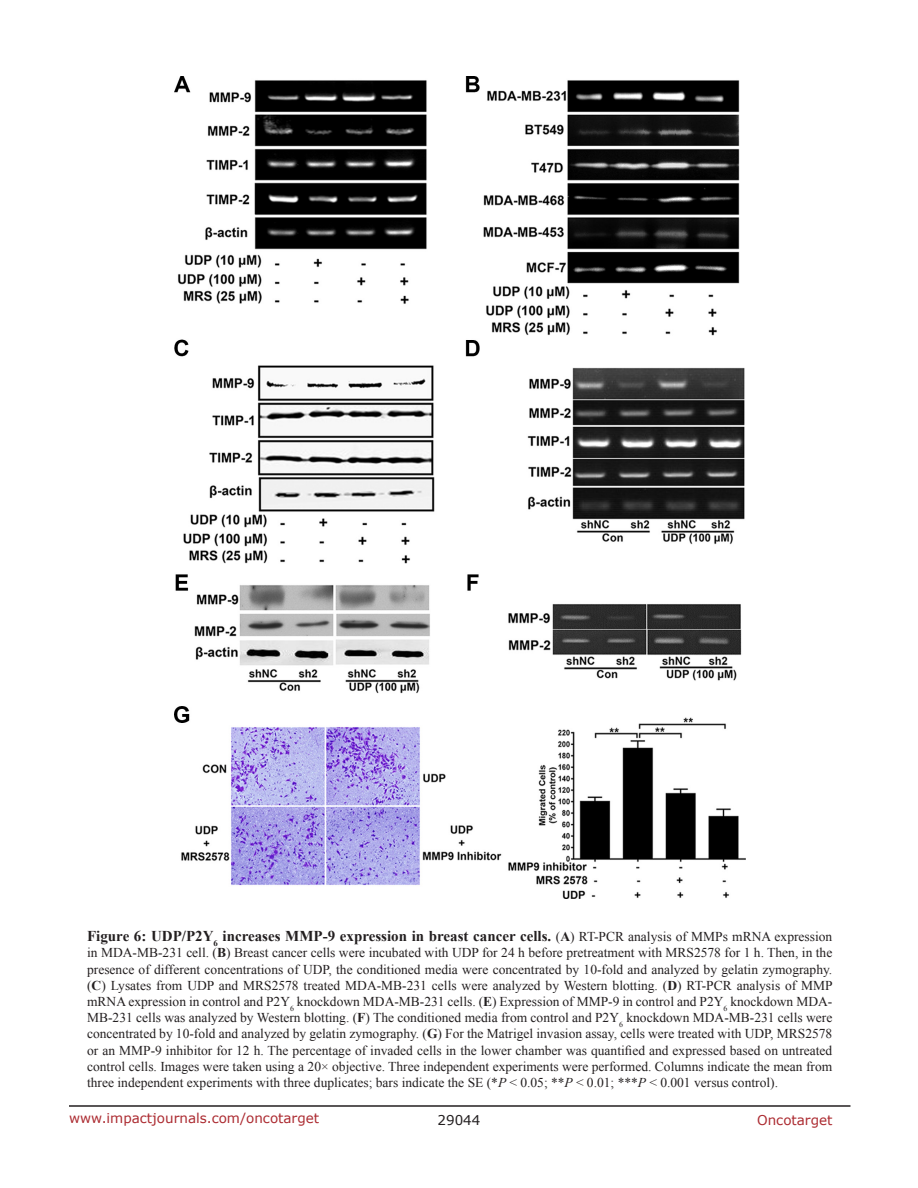
<style>
.page{position:relative;width:918px;height:1188px;background:#fff}
.page>*{position:absolute;margin:0;border:0;box-sizing:border-box;transform-origin:0 0}
.FigureText{font:700 15px "Times New Roman";color:#231f20}
.FigureText-2{font:13.5px/16.2px "Times New Roman";color:#231f20;text-align:justify}
.t1{font:13.5px "Verdana";color:#ac2b31}
.t2{font:13.5px "Verdana";color:#231f20}
.s1{font-weight:400;font-size:13.5px}
.s2{font-size:13.5px}
.s3{font-weight:700}
.s4{font-style:italic}
</style>
<div class="page">
<hr style="left:69px;top:1105px;width:781px;height:2px;background:#231f20">
<img style="left:174px;top:77px;width:571px;height:821px">
<p class="FigureText" style="left:87px;top:926px;width:747px">Figure 6: UDP/P2Y<sub>6</sub> increases MMP-9 expression in breast cancer cells. <span class="s1">(</span><span class="s2">A</span><span class="s1">) RT-PCR analysis of MMPs mRNA expression</span></p>
<p class="FigureText-2" style="left:87px;top:945px;width:747px">in MDA-MB-231 cell. (<span class="s3">B</span>) Breast cancer cells were incubated with UDP for 24 h before pretreatment with MRS2578 for 1 h. Then, in the presence of different concentrations of UDP, the conditioned media were concentrated by 10-fold and analyzed by gelatin zymography. (<span class="s3">C</span>) Lysates from UDP and MRS2578 treated MDA-MB-231 cells were analyzed by Western blotting. (<span class="s3">D</span>) RT-PCR analysis of MMP mRNA expression in control and P2Y<sub>6</sub> knockdown MDA-MB-231 cells. (<span class="s3">E</span>) Expression of MMP-9 in control and P2Y<sub>6</sub> knockdown MDA-MB-231 cells was analyzed by Western blotting. (<span class="s3">F</span>) The conditioned media from control and P2Y<sub>6</sub> knockdown MDA-MB-231 cells were concentrated by 10-fold and analyzed by gelatin zymography. (<span class="s3">G</span>) For the Matrigel invasion assay, cells were treated with UDP, MRS2578 or an MMP-9 inhibitor for 12 h. The percentage of invaded cells in the lower chamber was quantified and expressed based on untreated control cells. Images were taken using a 20× objective. Three independent experiments were performed. Columns indicate the mean from three independent experiments with three duplicates; bars indicate the SE (*<span class="s4">P</span> &lt; 0.05; **<span class="s4">P</span> &lt; 0.01; ***<span class="s4">P</span> &lt; 0.001 versus control).</p>
<p class="t1" style="left:69px;top:1109px;width:252px">www.impactjournals.com/oncotarget</p>
<p class="t2" style="left:438px;top:1111px;width:44px">29044</p>
<p class="t1" style="left:757px;top:1111px;width:77px">Oncotarget</p>
</div>
